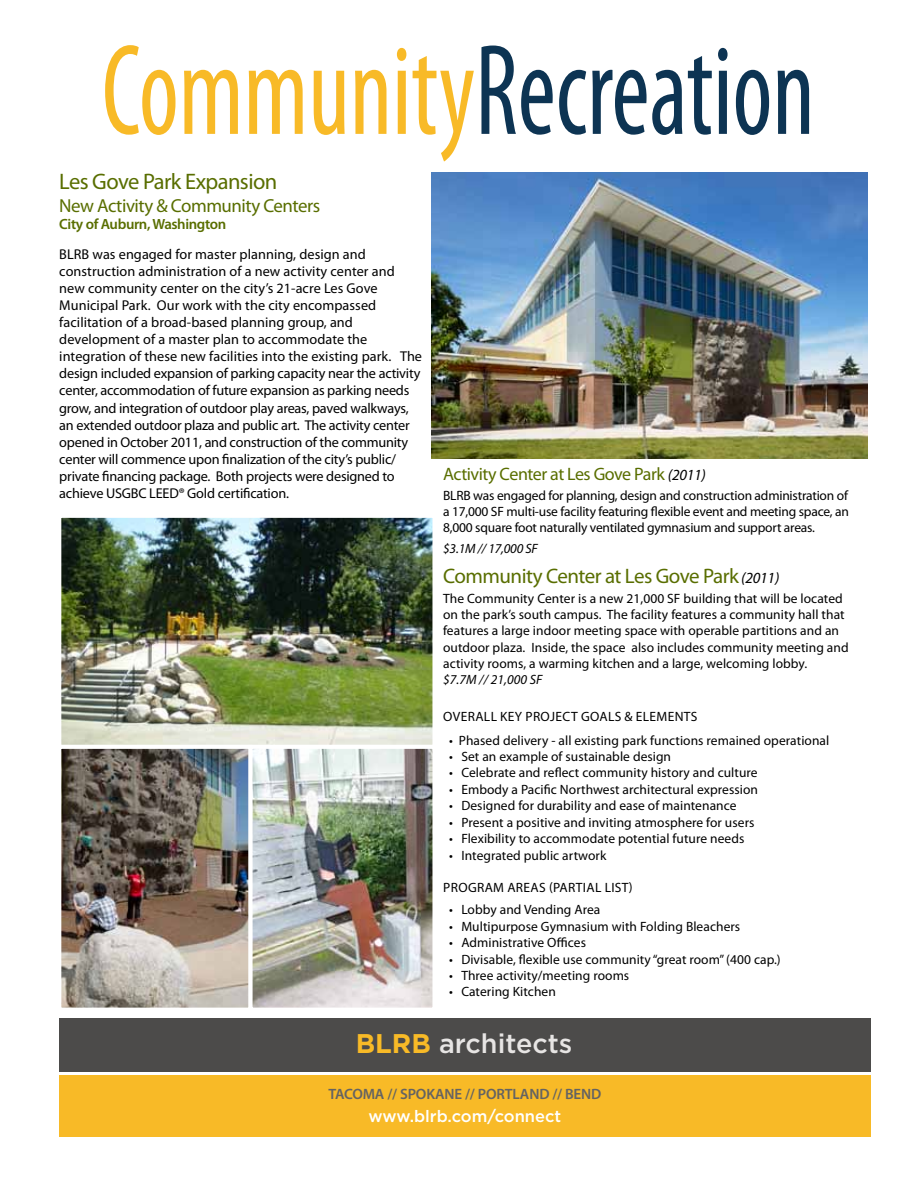
<style>
.page{position:relative;width:918px;height:1188px;background:#fff}
.page>*{position:absolute;margin:0;border:0;box-sizing:border-box;transform-origin:0 0}
.t1{font:condensed 130.5px "Myriad Pro";color:#0d3453;scale:.8 1}
.t2{font:500 27px "Gotham";color:#e7e5e4}
.t3{font:22.5px "Myriad Pro";letter-spacing:-.025em;color:#596e00}
.t4{font:21px "Myriad Pro";letter-spacing:-.025em;color:#596e00}
.t5{font:18.9px "Myriad Pro";letter-spacing:-.025em;color:#596e00}
.t6{font:18px "Myriad Pro";letter-spacing:-.025em;color:#596e00}
.t7{font:500 16.5px "Gotham";color:#fff}
.t8{font:600 15px "Myriad Pro";letter-spacing:-.01em;color:#646362}
.t9{font:600 14.85px "Myriad Pro";letter-spacing:-.025em;color:#596e00}
.t10{font:14.25px/17.1px "Myriad Pro";letter-spacing:-.015em;color:#000}
.t11{font:13.5px/16.2px "Myriad Pro";letter-spacing:.005em;color:#000;text-align:justify}
.t12{font:italic 13.5px "Myriad Pro";letter-spacing:-.005em;color:#000}
.t13{font:13.5px "Myriad Pro";letter-spacing:.025em;color:#000}
.s1{color:#f8ba27}
.s2{font-style:italic;font-size:15.45px;color:#000}
.s3{font-weight:700;color:#f8ba27}
</style>
<div class="page">
<div style="left:59px;top:1075px;width:812px;height:62px;background:#f8ba27"></div>
<div style="left:59px;top:1018px;width:812px;height:54px;background:#4c4b4a"></div>
<img style="left:62px;top:519px;width:370px;height:488px">
<div style="left:57px;top:514px;width:380px;height:235px;border:4px solid #fff"></div>
<div style="left:57px;top:745px;width:196px;height:267px;border:4px solid #fff"></div>
<div style="left:249px;top:745px;width:188px;height:267px;border:4px solid #fff"></div>
<img style="left:431px;top:172px;width:437px;height:286px">
<h1 class="t1" style="left:102px;top:12px;width:893px"><span class="s1">Community</span>Recreation</h1>
<h3 class="t3" style="left:59px;top:168px;width:220px">Les Gove Park Expansion</h3>
<h3 class="t5" style="left:59px;top:194px;width:263px">New Activity &amp; Community Centers</h3>
<p class="t9" style="left:59px;top:215px;width:168px">City of Auburn, Washington</p>
<p class="t10" style="left:59px;top:245px;width:364px">BLRB was engaged for master planning, design and construction administration of a new activity center and new community center on the city’s 21-acre Les Gove Municipal Park. Our work with the city encompassed facilitation of a broad-based planning group, and development of a master plan to accommodate the integration of these new facilities into the existing park. The design included expansion of parking capacity near the activity center, accommodation of future expansion as parking needs grow, and integration of outdoor play areas, paved walkways, an extended outdoor plaza and public art. The activity center opened in October 2011, and construction of the community center will commence upon finalization of the city’s public/ private financing package. Both projects were designed to achieve USGBC LEED® Gold certification.</p>
<h3 class="t6" style="left:443px;top:462px;width:264px">Activity Center at Les Gove Park <span class="s2">(2011)</span></h3>
<p class="t11" style="left:443px;top:487px;width:407px">BLRB was engaged for planning, design and construction administration of a 17,000 SF multi-use facility featuring flexible event and meeting space, an 8,000 square foot naturally ventilated gymnasium and support areas.</p>
<p class="t12" style="left:443px;top:540px;width:96px">$3.1M // 17,000 SF</p>
<h3 class="t4" style="left:443px;top:563px;width:338px">Community Center at Les Gove Park <span class="s2">(2011)</span></h3>
<p class="t11" style="left:443px;top:590px;width:407px;text-align:left">The Community Center is a new 21,000 SF building that will be located on the park’s south campus. The facility features a community hall that features a large indoor meeting space with operable partitions and an outdoor plaza. Inside, the space also includes community meeting and activity rooms, a warming kitchen and a large, welcoming lobby.</p>
<p class="t12" style="left:443px;top:671px;width:101px">$7.7M // 21,000 SF</p>
<p class="t13" style="left:443px;top:709px;width:91px">OVERALL key pro</p>
<p class="t11" style="left:550px;top:709px;width:14px">ject</p>
<p class="t13" style="left:581px;top:709px;width:118px">GOALS &amp; ELEMENTS</p>
<p class="t11" style="left:449px;top:732px;width:382px">• Phased delivery - all existing park functions remained operational</p>
<p class="t11" style="left:449px;top:748px;width:223px">• Set an example of sustainable design</p>
<p class="t11" style="left:449px;top:765px;width:310px">• Celebrate and reflect community history and culture</p>
<p class="t11" style="left:449px;top:781px;width:310px">• Embody a Pacific Northwest architectural expression</p>
<p class="t11" style="left:449px;top:797px;width:289px">• Designed for durability and ease of maintenance</p>
<p class="t11" style="left:449px;top:814px;width:307px">• Present a positive and inviting atmosphere for users</p>
<p class="t11" style="left:449px;top:830px;width:297px">• Flexibility to accommodate potential future needs</p>
<p class="t11" style="left:449px;top:847px;width:159px">• Integrated public artwork</p>
<p class="t11" style="left:443px;top:879px;width:18px">Program</p>
<p class="t11" style="left:507px;top:879px;width:17px">Areas</p>
<p class="t11" style="left:549px;top:879px;width:19px">(Partial</p>
<p class="t11" style="left:605px;top:879px;width:30px">List)</p>
<p class="t11" style="left:449px;top:902px;width:153px">• Lobby and Vending Area</p>
<p class="t11" style="left:449px;top:918px;width:293px">• Multipurpose Gymnasium with Folding Bleachers</p>
<p class="t11" style="left:449px;top:934px;width:138px">• Administrative Offices</p>
<p class="t11" style="left:449px;top:951px;width:333px">• Divisable, flexible use community “great room” (400 cap.)</p>
<p class="t11" style="left:449px;top:967px;width:182px">• Three activity/meeting rooms</p>
<p class="t11" style="left:449px;top:984px;width:108px">• Catering Kitchen</p>
<h2 class="t2" style="left:356px;top:1028px;width:218px"><span class="s3">BLRB</span> architects</h2>
<p class="t8" style="left:328px;top:1084px;width:275px">TACOMA // SPOKANE // PORTLAND // BEND</p>
<p class="t7" style="left:369px;top:1107px;width:194px">www.blrb.com/connect</p>
</div>
